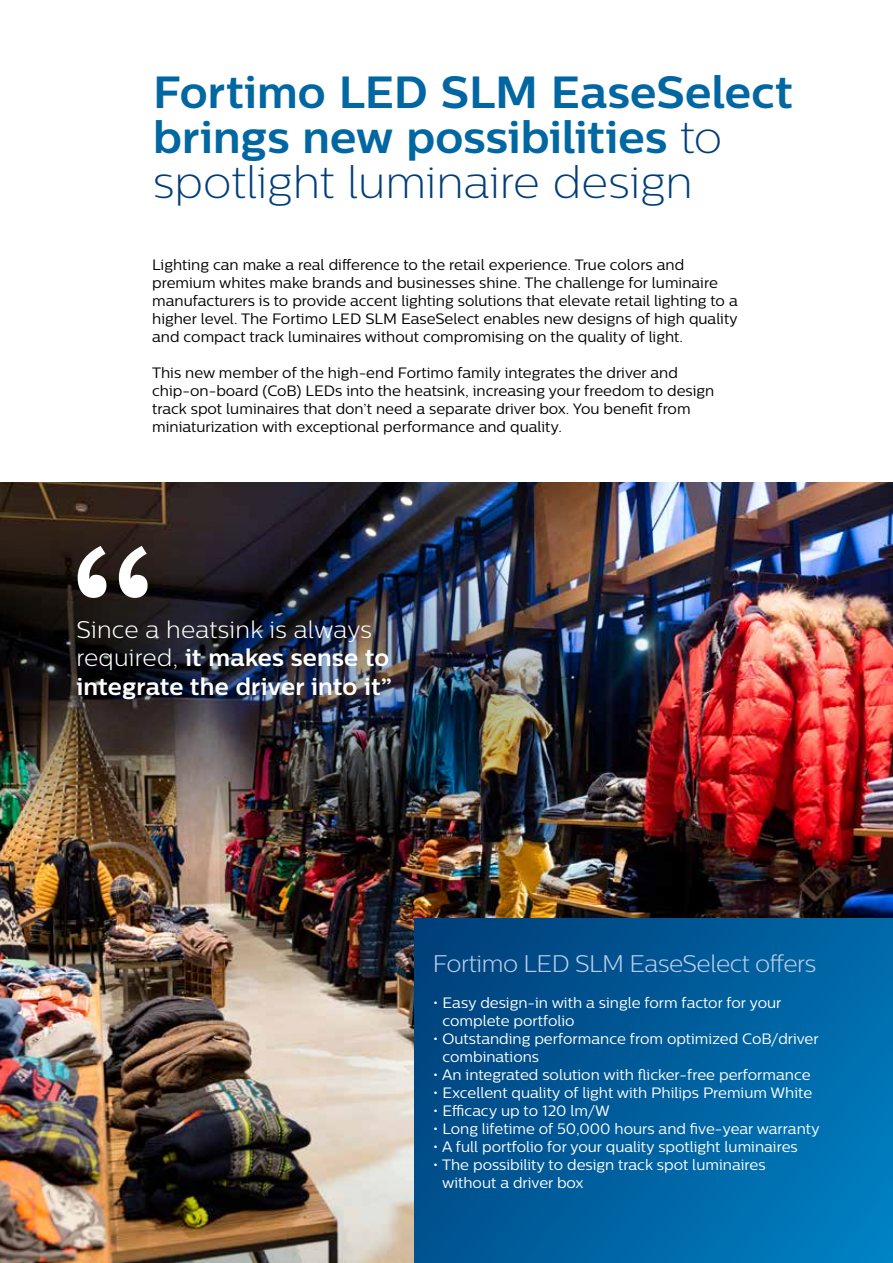
<style>
.page{position:relative;width:893px;height:1263px;background:#fff}
.page>*{position:absolute;margin:0;border:0;box-sizing:border-box;transform-origin:0 0}
.t1{font:500 225px "Centrale Sans";color:#fff}
.t2{font:700 45px/45px "Centrale Sans";color:#0067a2}
.t3{font:45px "Centrale Sans X Light";letter-spacing:-.005em;color:#003e79}
.t4{font:700 24px/28.5px "Centrale Sans";letter-spacing:.01em;color:#fff}
.t5{font:300 24px "Centrale Sans";letter-spacing:-.02em;color:#bcceec}
.t6{font:15px/18px "Centrale Sans";color:#000}
.t7{font:15px/18px "Centrale Sans";color:#fff}
.s1{font-family:"Centrale Sans X Light";font-weight:400;color:#003e79}
.s2{font-weight:300}
</style>
<div class="page">
<img style="left:0;top:482px;width:893px;height:781px">
<img style="left:0;top:504px;width:709px;height:371px">
<div style="left:415px;top:918px;width:478px;height:345px;background:linear-gradient(to right,#004783,#0076b7)"></div>
<h2 class="t2" style="left:153px;top:69px;width:641px">Fortimo LED SLM EaseSelect brings new possibilities <span class="s1">to</span></h2>
<h2 class="t3" style="left:153px;top:157px;width:541px">spotlight luminaire design</h2>
<p class="t6" style="left:152px;top:256px;width:587px">Lighting can make a real difference to the retail experience. True colors and premium whites make brands and businesses shine. The challenge for luminaire manufacturers is to provide accent lighting solutions that elevate retail lighting to a higher level. The Fortimo LED SLM EaseSelect enables new designs of high quality and compact track luminaires without compromising on the quality of light.</p>
<p class="t6" style="left:152px;top:364px;width:564px">This new member of the high-end Fortimo family integrates the driver and chip-on-board (CoB) LEDs into the heatsink, increasing your freedom to design track spot luminaires that don’t need a separate driver box. You benefit from miniaturization with exceptional performance and quality.</p>
<h1 class="t1" style="left:63px;top:490px;width:102px">“</h1>
<h3 class="t4" style="left:76px;top:615px;width:317px"><span class="s2">Since a heatsink is always required,</span> it makes sense to integrate the driver into it”</h3>
<h3 class="t5" style="left:433px;top:950px;width:385px">Fortimo LED SLM EaseSelect offers</h3>
<p class="t7" style="left:442px;top:994px;width:340px;text-indent:-10px">• Easy design-in with a single form factor for your complete portfolio</p>
<p class="t7" style="left:442px;top:1030px;width:378px;text-indent:-10px">• Outstanding performance from optimized CoB/driver combinations</p>
<p class="t7" style="left:433px;top:1066px;width:379px">• An integrated solution with flicker-free performance</p>
<p class="t7" style="left:433px;top:1084px;width:381px">• Excellent quality of light with Philips Premium White</p>
<p class="t7" style="left:433px;top:1102px;width:179px">• Efficacy up to 120 lm/W</p>
<p class="t7" style="left:433px;top:1120px;width:388px">• Long lifetime of 50,000 hours and five-year warranty</p>
<p class="t7" style="left:433px;top:1138px;width:366px">• A full portfolio for your quality spotlight luminaires</p>
<p class="t7" style="left:442px;top:1156px;width:325px;text-indent:-9px">• The possibility to design track spot luminaires without a driver box</p>
</div>
